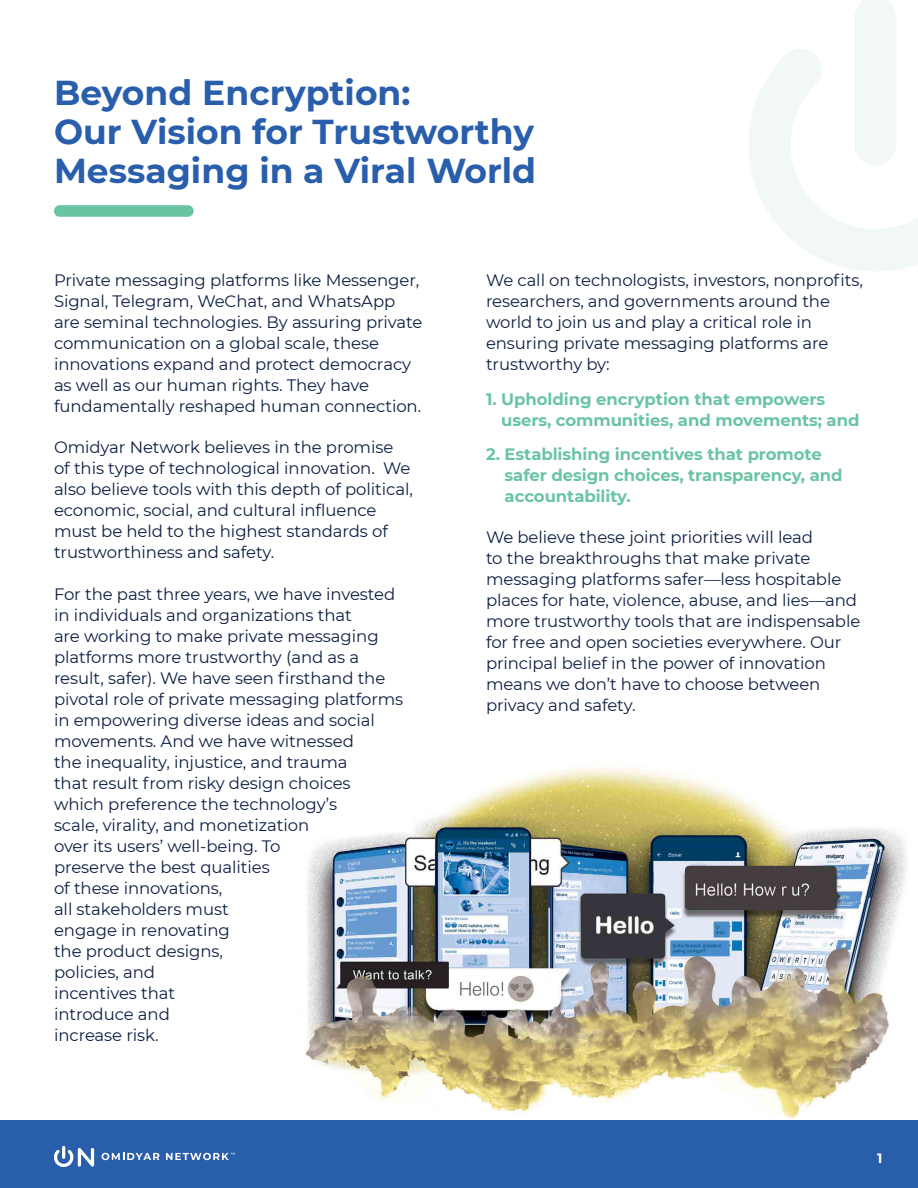
<style>
.page{position:relative;width:918px;height:1188px;background:#fff}
.page>*{position:absolute;margin:0;border:0;box-sizing:border-box;transform-origin:0 0}
.t1{font:700 34.5px/39px "Montserrat";color:#295eac}
.t2{font:16.5px/21px "Montserrat";letter-spacing:-.005em;color:#0d1f43}
.t3{font:700 16.5px/21px "Montserrat";letter-spacing:-.005em;color:#6ac4a2}
.t4{font:700 13.5px "Montserrat";color:#fff}
</style>
<div class="page">
<svg style="left:749px;top:0;width:169px;height:271px"></svg>
<div style="left:0;top:1120px;width:918px;height:68px;background:#295eac"></div>
<svg style="left:54px;top:1146px;width:40px;height:21px"></svg>
<svg style="left:102px;top:1153px;width:57px;height:7px"></svg>
<svg style="left:166px;top:1153px;width:69px;height:7px"></svg>
<img style="left:305px;top:765px;width:601px;height:353px">
<div style="left:54px;top:205px;width:140px;height:12px;background:#6ac4a2;border-radius:6px"></div>
<h1 class="t1" style="left:54px;top:71px;width:484px">Beyond Encryption:<br>Our Vision for Trustworthy<br>Messaging in a Viral World</h1>
<p class="t2" style="left:54px;top:269px;width:370px">Private messaging platforms like Messenger, Signal, Telegram, WeChat, and WhatsApp are seminal technologies. By assuring private communication on a global scale, these innovations expand and protect democracy as well as our human rights. They have fundamentally reshaped human connection.</p>
<p class="t2" style="left:54px;top:436px;width:360px">Omidyar Network believes in the promise of this type of technological innovation. We also believe tools with this depth of political, economic, social, and cultural influence must be held to the highest standards of trustworthiness and safety.</p>
<p class="t2" style="left:54px;top:583px;width:351px">For the past three years, we have invested in individuals and organizations that<br>are working to make private messaging platforms more trustworthy (and as a result, safer). We have seen firsthand the pivotal role of private messaging platforms in empowering diverse ideas and social movements. And we have witnessed<br>the inequality, injustice, and trauma<br>that result from risky design choices which preference the technology’s<br>scale, virality, and monetization<br>over its users’ well-being. To<br>preserve the best qualities<br>of these innovations,<br>all stakeholders must<br>engage in renovating<br>the product designs,<br>policies, and<br>incentives that<br>introduce and<br>increase risk.</p>
<p class="t2" style="left:486px;top:269px;width:379px">We call on technologists, investors, nonprofits, researchers, and governments around the world to join us and play a critical role in ensuring private messaging platforms are trustworthy by:</p>
<p class="t3" style="left:501px;top:387px;width:360px;text-indent:-15px">1. Upholding encryption that empowers users, communities, and movements; and</p>
<p class="t3" style="left:505px;top:443px;width:340px;text-indent:-19px">2. Establishing incentives that promote safer design choices, transparency, and accountability.</p>
<p class="t2" style="left:486px;top:526px;width:376px">We believe these joint priorities will lead<br>to the breakthroughs that make private messaging platforms safer—less hospitable places for hate, violence, abuse, and lies—and more trustworthy tools that are indispensable for free and open societies everywhere. Our principal belief in the power of innovation means we don’t have to choose between privacy and safety.</p>
<p class="t4" style="left:877px;top:1149px;width:7px">1</p>
</div>
